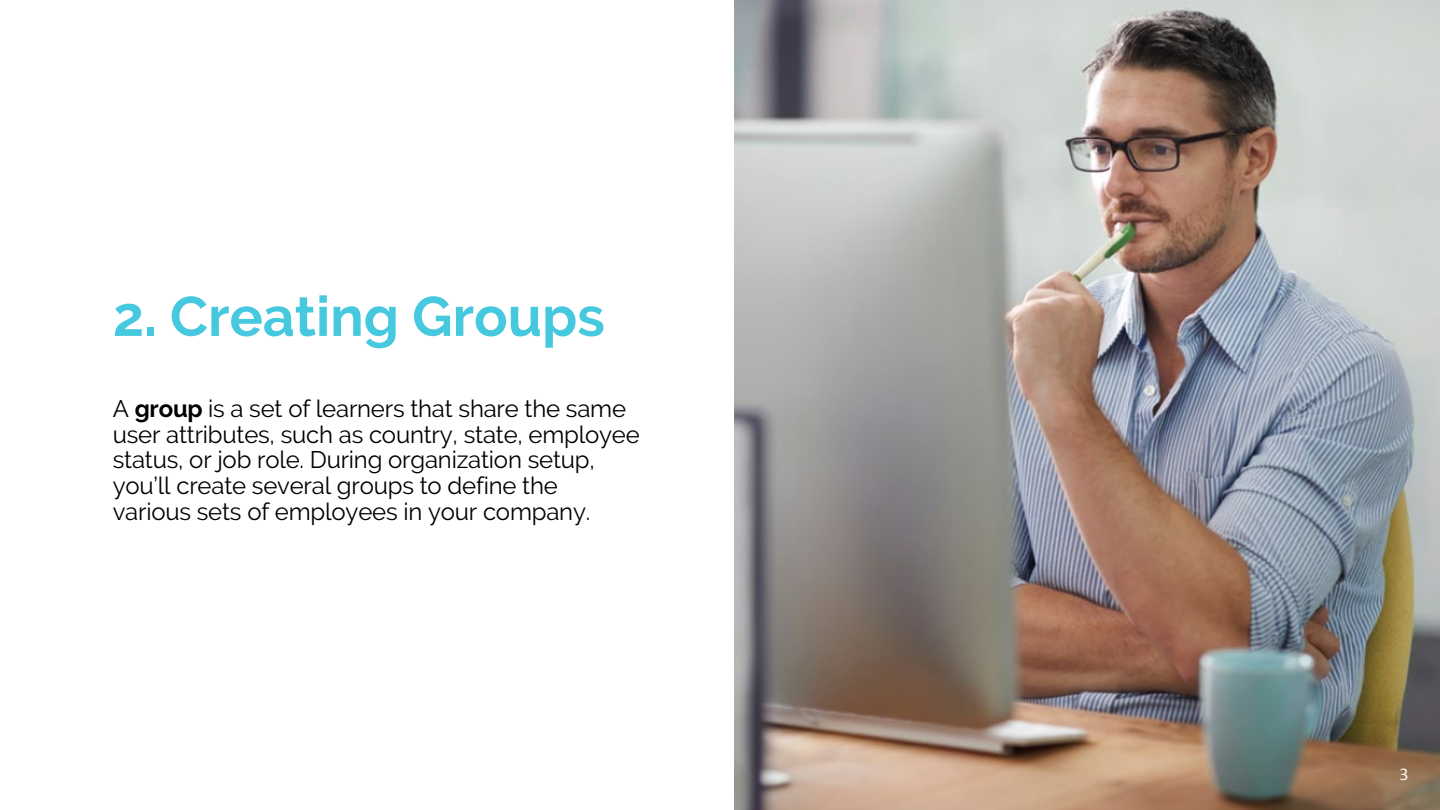
<style>
.page{position:relative;width:1440px;height:810px;background:#fff}
.page>*{position:absolute;margin:0;border:0;box-sizing:border-box;transform-origin:0 0}
.t1{font:700 55.5px "Raleway";color:#46c9df}
.t2{font:24px/25.8px "Raleway";letter-spacing:-.01em;color:#000}
.t3{font:18px "Calibri";color:#f5f5ef}
.s1{font-weight:700}
</style>
<div class="page">
<img style="left:734px;top:0;width:706px;height:810px">
<p class="t1" style="left:113px;top:284px;width:494px">2. Creating Groups</p>
<p class="t2" style="left:113px;top:395px;width:529px">A <span class="s1">group</span> is a set of learners that share the same user attributes, such as country, state, employee status, or job role. During organization setup, you’ll create several groups to define the various sets of employees in your company.</p>
<p class="t3" style="left:1399px;top:766px;width:11px">3</p>
</div>
